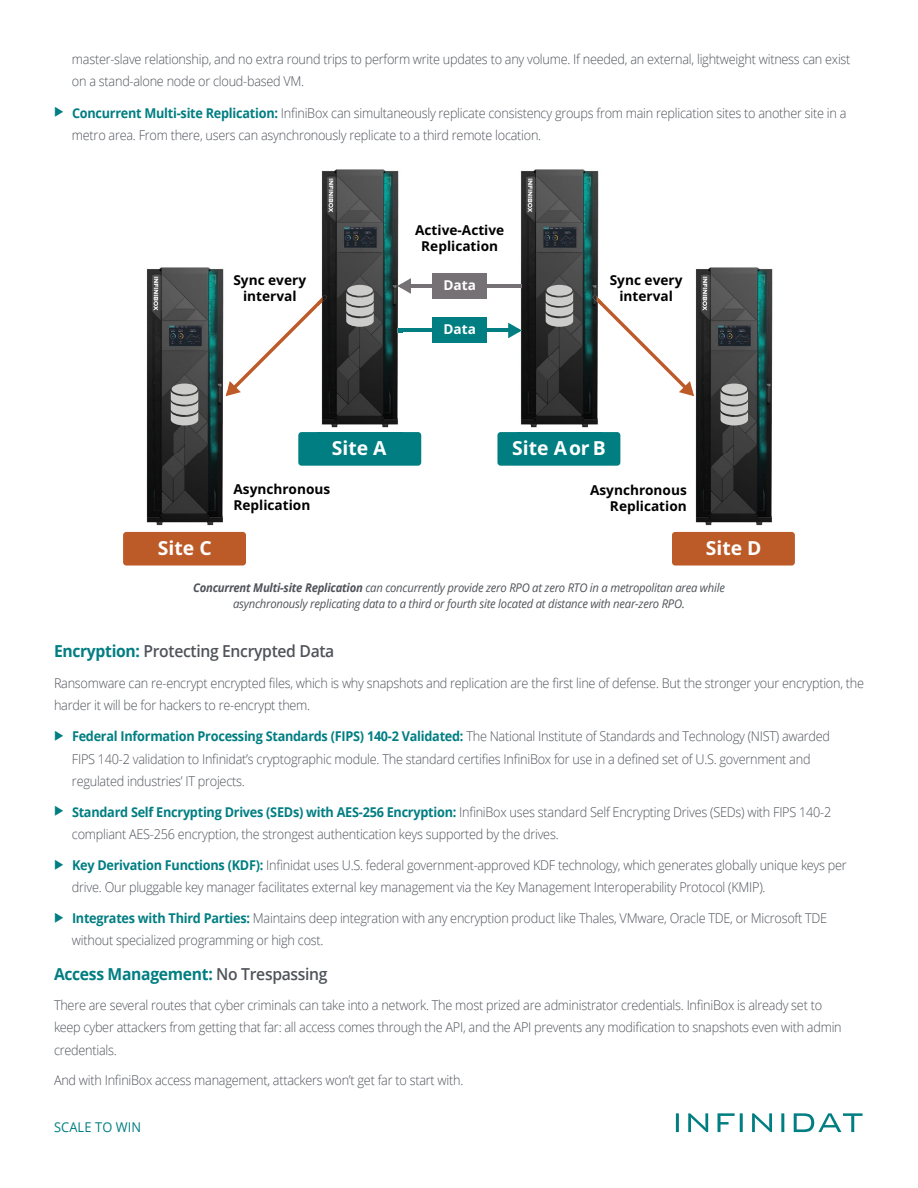
<style>
.page{position:relative;width:918px;height:1188px;background:#fff}
.page>*{position:absolute;margin:0;border:0;box-sizing:border-box;transform-origin:0 0}
.t1{font:700 19.35px "Open Sans";color:#fff}
.t2{font:600 16.5px "Open Sans";letter-spacing:-.02em;color:#4f535a;scale:.95 1}
.t3{font:700 16.5px "Open Sans";letter-spacing:-.02em;color:#007e82;scale:.95 1}
.t4{font:700 13.65px/15.9px "Open Sans";color:#000;text-align:center}
.t5{font:700 13.65px "Open Sans";color:#fff}
.t6{font:300 13.5px/22.2px "Open Sans";letter-spacing:-.02em;color:#4f535a;scale:.94 1}
.t7{font:13.5px "Open Sans";letter-spacing:.01em;color:#007e82;scale:.95 1}
.t8{font:italic 12px/16.5px "Open Sans";letter-spacing:-.02em;color:#4f535a;text-align:center;scale:.94 1}
.s1{color:#007e82}
.s2{font-weight:700;color:#007e82}
.s3{font-weight:700}
.s4{font-weight:600;color:#4f535a}
</style>
<div class="page">
<svg style="left:676px;top:1113px;width:187px;height:19px"></svg>
<div style="left:298px;top:432px;width:123px;height:34px;background:#007e82;border-radius:3px"></div>
<div style="left:123px;top:532px;width:123px;height:34px;background:#bd5b28;border-radius:3px"></div>
<div style="left:672px;top:532px;width:123px;height:34px;background:#bd5b28;border-radius:3px"></div>
<div style="left:497px;top:432px;width:123px;height:34px;background:#007e82;border-radius:3px"></div>
<hr style="left:394px;top:329px;width:116px;height:3px;background:#007e82">
<hr style="left:409px;top:284px;width:116px;height:4px;background:#767175">
<div style="left:432px;top:273px;width:55px;height:26px;background:#767175"></div>
<div style="left:432px;top:318px;width:55px;height:25px;background:#007e82"></div>
<img style="left:321px;top:169px;width:81px;height:259px">
<svg style="left:394px;top:329px;width:8px;height:3px"></svg>
<svg style="left:397px;top:278px;width:14px;height:16px"></svg>
<img style="left:520px;top:169px;width:79px;height:259px">
<svg style="left:508px;top:323px;width:14px;height:15px"></svg>
<svg style="left:520px;top:284px;width:5px;height:4px"></svg>
<img style="left:693px;top:267px;width:80px;height:259px">
<svg style="left:593px;top:295px;width:101px;height:101px"></svg>
<img style="left:146px;top:267px;width:80px;height:259px">
<svg style="left:226px;top:295px;width:101px;height:101px"></svg>
<svg style="left:171px;top:384px;width:27px;height:41px"></svg>
<svg style="left:346px;top:285px;width:28px;height:42px"></svg>
<svg style="left:546px;top:285px;width:27px;height:42px"></svg>
<svg style="left:721px;top:384px;width:27px;height:41px"></svg>
<p class="t6" style="left:72px;top:48px;width:830px">master-slave relationship, and no extra round trips to perform write updates to any volume. If needed, an external, lightweight witness can exist on a stand-alone node or cloud-based VM.</p>
<p class="t6" style="left:72px;top:101px;width:826px;text-indent:-18px"><span class="s1">◆</span> <span class="s2">Concurrent Multi-site Replication:</span> InfiniBox can simultaneously replicate consistency groups from main replication sites to another site in a metro area. From there, users can asynchronously replicate to a third remote location.</p>
<p class="t4" style="left:233px;top:271px;width:74px">Sync every interval</p>
<p class="t4" style="left:415px;top:222px;width:91px">Active-Active<br>Replication</p>
<p class="t5" style="left:443px;top:275px;width:34px">Data</p>
<p class="t5" style="left:443px;top:320px;width:34px">Data</p>
<p class="t4" style="left:610px;top:271px;width:74px">Sync every interval</p>
<h1 class="t1" style="left:332px;top:434px;width:56px">Site A</h1>
<h1 class="t1" style="left:512px;top:434px;width:95px">Site Aor B</h1>
<p class="t4" style="left:233px;top:481px;width:98px;text-align:left">Asynchronous<br>Replication</p>
<p class="t4" style="left:590px;top:482px;width:98px;text-align:right">Asynchronous<br>Replication</p>
<h1 class="t1" style="left:158px;top:534px;width:55px">Site C</h1>
<h1 class="t1" style="left:706px;top:534px;width:57px">Site D</h1>
<p class="t8" style="left:193px;top:579px;width:567px"><span class="s3">Concurrent Multi-site Replication</span> can concurrently provide zero RPO at zero RTO in a metropolitan area while asynchronously replicating data to a third or fourth site located at distance with near-zero RPO.</p>
<p class="t2" style="left:54px;top:640px;width:297px"><span class="s2">Encryption:</span> Protecting Encrypted Data</p>
<p class="t6" style="left:54px;top:672px;width:863px">Ransomware can re-encrypt encrypted files, which is why snapshots and replication are the first line of defense. But the stronger your encryption, the harder it will be for hackers to re-encrypt them.</p>
<p class="t6" style="left:72px;top:725px;width:808px;text-indent:-18px"><span class="s1">◆</span> <span class="s2">Federal Information Processing Standards (FIPS) 140-2 Validated:</span> The National Institute of Standards and Technology (NIST) awarded<br>FIPS 140-2 validation to Infinidat’s cryptographic module. The standard certifies InfiniBox for use in a defined set of U.S. government and regulated industries’ IT projects.</p>
<p class="t6" style="left:72px;top:800px;width:809px;text-indent:-18px"><span class="s1">◆</span> <span class="s2">Standard Self Encrypting Drives (SEDs) with AES-256 Encryption:</span> InfiniBox uses standard Self Encrypting Drives (SEDs) with FIPS 140-2 compliant AES-256 encryption, the strongest authentication keys supported by the drives.</p>
<p class="t6" style="left:72px;top:854px;width:826px;text-indent:-18px"><span class="s1">◆</span> <span class="s2">Key Derivation Functions (KDF):</span> Infinidat uses U.S. federal government-approved KDF technology, which generates globally unique keys per drive. Our pluggable key manager facilitates external key management via the Key Management Interoperability Protocol (KMIP).</p>
<p class="t6" style="left:72px;top:907px;width:805px;text-indent:-18px"><span class="s1">◆</span> <span class="s2">Integrates with Third Parties:</span> Maintains deep integration with any encryption product like Thales, VMware, Oracle TDE, or Microsoft TDE without specialized programming or high cost.</p>
<p class="t3" style="left:54px;top:962px;width:290px">Access Management: <span class="s4">No Trespassing</span></p>
<p class="t6" style="left:54px;top:994px;width:840px">There are several routes that cyber criminals can take into a network. The most prized are administrator credentials. InfiniBox is already set to keep cyber attackers from getting that far: all access comes through the API, and the API prevents any modification to snapshots even with admin credentials.</p>
<p class="t6" style="left:54px;top:1069px;width:437px">And with InfiniBox access management, attackers won’t get far to start with.</p>
<p class="t7" style="left:54px;top:1118px;width:93px">SCALE TO WIN</p>
</div>
